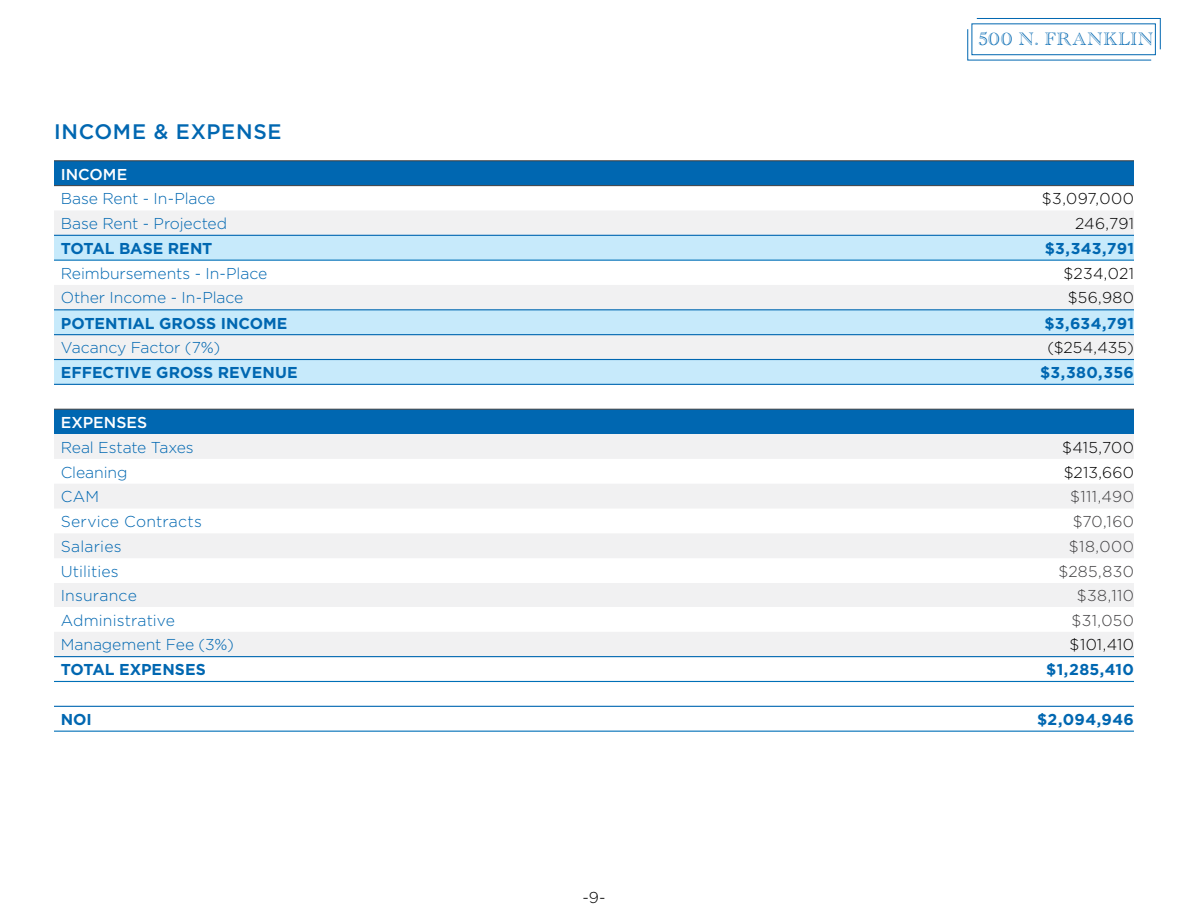
<style>
.page{position:relative;width:1188px;height:918px;background:#fff}
.page>*{position:absolute;margin:0;border:0;box-sizing:border-box;transform-origin:0 0}
.t1{font:500 21px "Gotham";letter-spacing:.035em;color:#0067b1}
.t2{font:18.45px "Academy Engraved Let Plain";letter-spacing:.045em;color:#0067b1}
.t3{font:300 15.75px "Gotham";letter-spacing:-.005em;color:#0067b1}
.t4{font:700 15.75px "Gotham";letter-spacing:.005em;color:#0067b1}
.t5{font:300 15.75px "Gotham";letter-spacing:.015em;color:#000}
.t6{font:300 15.75px "Gotham";letter-spacing:.025em;color:#414042}
.t7{font:300 15.75px "Gotham";letter-spacing:.015em;color:#0067b1}
.t8{font:500 15.75px "Gotham";letter-spacing:.005em;color:#fff}
</style>
<div class="page">
<div style="left:54px;top:162px;width:1080px;height:25px;background:#0067b1"></div>
<svg style="left:54px;top:211px;width:1080px;height:445px;fill:#f1f1f2"></svg>
<svg style="left:54px;top:236px;width:1080px;height:148px;fill:#c7eafb"></svg>
<hr style="left:54px;top:260px;width:540px;height:1px;background:#0070b7">
<hr style="left:594px;top:260px;width:540px;height:1px;background:#0070b7">
<hr style="left:54px;top:681px;width:540px;height:1px;background:#0070b7">
<hr style="left:594px;top:681px;width:540px;height:1px;background:#0070b7">
<hr style="left:54px;top:731px;width:540px;height:1px;background:#0070b7">
<hr style="left:594px;top:731px;width:540px;height:1px;background:#0070b7">
<hr style="left:54px;top:235px;width:540px;height:1px;background:#0067b1">
<hr style="left:594px;top:235px;width:540px;height:1px;background:#0067b1">
<hr style="left:54px;top:359px;width:540px;height:1px;background:#0067b1">
<hr style="left:594px;top:359px;width:540px;height:1px;background:#0067b1">
<hr style="left:54px;top:384px;width:540px;height:1px;background:#0067b1">
<hr style="left:594px;top:384px;width:540px;height:1px;background:#0067b1">
<hr style="left:54px;top:656px;width:540px;height:1px;background:#0067b1">
<hr style="left:594px;top:656px;width:540px;height:1px;background:#0067b1">
<hr style="left:54px;top:706px;width:540px;height:1px;background:#0067b1">
<hr style="left:594px;top:706px;width:540px;height:1px;background:#0067b1">
<hr style="left:54px;top:161px;width:540px;height:1px;background:#414042">
<hr style="left:594px;top:161px;width:540px;height:1px;background:#414042">
<hr style="left:54px;top:185px;width:540px;height:1px;background:#414042">
<hr style="left:594px;top:185px;width:540px;height:1px;background:#414042">
<hr style="left:54px;top:409px;width:540px;height:1px;background:#414042">
<hr style="left:594px;top:409px;width:540px;height:1px;background:#414042">
<hr style="left:54px;top:309px;width:540px;height:1px;background:#0067b1">
<hr style="left:594px;top:309px;width:540px;height:1px;background:#0067b1">
<hr style="left:54px;top:334px;width:540px;height:1px;background:#0067b1">
<hr style="left:594px;top:334px;width:540px;height:1px;background:#0067b1">
<svg style="left:967px;top:18px;width:194px;height:43px"></svg>
<h1 class="t1" style="left:54px;top:118px;width:229px">INCOME &amp; EXPENSE</h1>
<p class="t2" style="left:979px;top:25px;width:176px">500 N. FRANKLIN</p>
<p class="t8" style="left:61px;top:164px;width:68px">INCOME</p>
<p class="t3" style="left:61px;top:189px;width:156px">Base Rent - In-Place</p>
<p class="t5" style="left:1042px;top:189px;width:94px">$3,097,000</p>
<p class="t3" style="left:61px;top:213px;width:168px">Base Rent - Projected</p>
<p class="t5" style="left:1075px;top:213px;width:60px">246,791</p>
<p class="t4" style="left:61px;top:238px;width:153px">TOTAL BASE RENT</p>
<p class="t4" style="left:1045px;top:238px;width:91px">$3,343,791</p>
<p class="t3" style="left:61px;top:264px;width:208px">Reimbursements - In-Place</p>
<p class="t5" style="left:1064px;top:264px;width:72px">$234,021</p>
<p class="t3" style="left:61px;top:288px;width:184px">Other Income - In-Place</p>
<p class="t5" style="left:1068px;top:288px;width:68px">$56,980</p>
<p class="t4" style="left:61px;top:313px;width:228px">POTENTIAL GROSS INCOME</p>
<p class="t4" style="left:1044px;top:313px;width:91px">$3,634,791</p>
<p class="t3" style="left:61px;top:338px;width:161px">Vacancy Factor (7%)</p>
<p class="t5" style="left:1047px;top:338px;width:88px">($254,435)</p>
<p class="t4" style="left:61px;top:362px;width:238px">EFFECTIVE GROSS REVENUE</p>
<p class="t4" style="left:1040px;top:362px;width:95px">$3,380,356</p>
<p class="t8" style="left:61px;top:412px;width:88px">EXPENSES</p>
<p class="t3" style="left:61px;top:437px;width:135px">Real Estate Taxes</p>
<p class="t5" style="left:1062px;top:437px;width:73px">$415,700</p>
<p class="t3" style="left:61px;top:462px;width:68px">Cleaning</p>
<p class="t5" style="left:1064px;top:462px;width:72px">$213,660</p>
<p class="t3" style="left:61px;top:487px;width:40px">CAM</p>
<p class="t6" style="left:1070px;top:487px;width:65px">$111,490</p>
<p class="t7" style="left:61px;top:512px;width:143px">Service Contracts</p>
<p class="t6" style="left:1073px;top:512px;width:63px">$70,160</p>
<p class="t7" style="left:61px;top:537px;width:62px">Salaries</p>
<p class="t6" style="left:1069px;top:537px;width:67px">$18,000</p>
<p class="t3" style="left:61px;top:561px;width:60px">Utilities</p>
<p class="t6" style="left:1058px;top:561px;width:77px">$285,830</p>
<p class="t3" style="left:61px;top:586px;width:78px">Insurance</p>
<p class="t6" style="left:1077px;top:586px;width:59px">$38,110</p>
<p class="t3" style="left:61px;top:610px;width:116px">Administrative</p>
<p class="t6" style="left:1071px;top:610px;width:64px">$31,050</p>
<p class="t3" style="left:61px;top:635px;width:175px">Management Fee (3%)</p>
<p class="t5" style="left:1070px;top:635px;width:66px">$101,410</p>
<p class="t4" style="left:61px;top:659px;width:147px">TOTAL EXPENSES</p>
<p class="t4" style="left:1046px;top:659px;width:89px">$1,285,410</p>
<p class="t4" style="left:61px;top:709px;width:33px">NOI</p>
<p class="t4" style="left:1037px;top:709px;width:98px">$2,094,946</p>
<p class="t5" style="left:583px;top:888px;width:24px">-9-</p>
</div>
